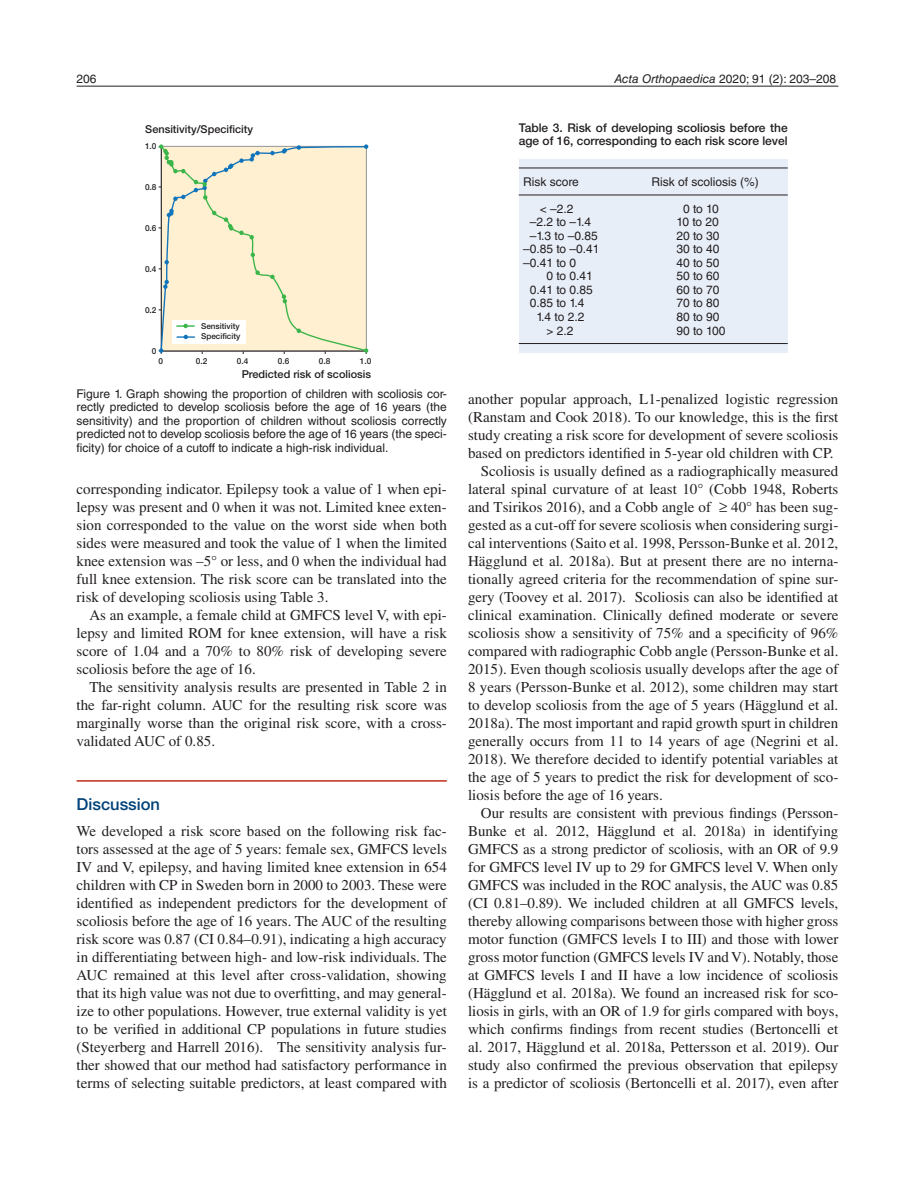
<style>
.page{position:relative;width:915px;height:1191px;background:#fff}
.page>*{position:absolute;margin:0;border:0;box-sizing:border-box;transform-origin:0 0}
.t1{font:500 16.5px "Helvetica Neue LTW1 G";color:#004279}
.t2{font:15px/18px "Times";color:#231f20;text-align:justify}
.t3{font:12px/13.5px "Helvetica LT Std";color:#231f20;text-align:justify}
.t4{font:500 12px/13.5px "Helvetica Neue LTW1 G";color:#231f20}
.t5{font:500 10.95px "Helvetica Neue LTW1 G";color:#231f20}
.t6{font:500 8.25px "Helvetica Neue LTW1 G";color:#231f20}
.t7{font:500 8.1px/9.8px "Helvetica Neue LTW1 G";color:#231f20}
.s1{font-style:italic}
</style>
<div class="page">
<hr style="left:77px;top:86px;width:761px;height:1px;background:#231f20">
<hr style="left:77px;top:780px;width:369px;height:1px;background:#bc2e18">
<div style="left:518px;top:159px;width:269px;height:194px;background:#e8eef8"></div>
<hr style="left:518px;top:168px;width:269px;height:1px;background:#231f20">
<hr style="left:518px;top:195px;width:269px;height:1px;background:#231f20">
<hr style="left:518px;top:343px;width:269px;height:1px;background:#231f20">
<svg style="left:158px;top:144px;width:210px;height:210px;background:#f3ebce"></svg>
<p class="t3" style="left:77px;top:72px;width:22px">206</p>
<p class="t3" style="left:614px;top:72px;width:223px"><span class="s1">Acta Orthopaedica</span> 2020; 91 (2): 203–208</p>
<p class="t5" style="left:145px;top:122px;width:109px">Sensitivity/Specificity</p>
<p class="t6" style="left:145px;top:141px;width:13px">1.0</p>
<p class="t6" style="left:145px;top:182px;width:13px">0.8</p>
<p class="t6" style="left:145px;top:223px;width:13px">0.6</p>
<p class="t6" style="left:145px;top:264px;width:13px">0.4</p>
<p class="t6" style="left:145px;top:305px;width:13px">0.2</p>
<p class="t6" style="left:152px;top:346px;width:6px">0</p>
<p class="t7" style="left:201px;top:321px;width:41px">Sensitivity<br>Specificity</p>
<p class="t6" style="left:158px;top:356px;width:6px">0</p>
<p class="t6" style="left:196px;top:356px;width:13px">0.2</p>
<p class="t6" style="left:237px;top:356px;width:13px">0.4</p>
<p class="t6" style="left:278px;top:356px;width:13px">0.6</p>
<p class="t6" style="left:319px;top:356px;width:13px">0.8</p>
<p class="t6" style="left:360px;top:356px;width:13px">1.0</p>
<p class="t5" style="left:242px;top:368px;width:131px">Predicted risk of scoliosis</p>
<p class="t3" style="left:77px;top:387px;width:371px">Figure 1. Graph showing the proportion of children with scoliosis cor&shy;rectly predicted to develop scoliosis before the age of 16 years (the sensitivity) and the proportion of children without scoliosis correctly predicted not to develop scoliosis before the age of 16 years (the speci&shy;ficity) for choice of a cutoff to indicate a high-risk individual.</p>
<p class="t2" style="left:77px;top:479px;width:371px">corresponding indicator. Epilepsy took a value of 1 when epi&shy;lepsy was present and 0 when it was not. Limited knee exten&shy;sion corresponded to the value on the worst side when both sides were measured and took the value of 1 when the limited knee extension was –5° or less, and 0 when the individual had full knee extension. The risk score can be translated into the risk of developing scoliosis using Table 3.</p>
<p class="t2" style="left:77px;top:605px;width:371px;text-indent:13px">As an example, a female child at GMFCS level V, with epi&shy;lepsy and limited ROM for knee extension, will have a risk score of 1.04 and a 70% to 80% risk of developing severe scoliosis before the age of 16.</p>
<p class="t2" style="left:77px;top:677px;width:371px;text-indent:13px">The sensitivity analysis results are presented in Table 2 in the far-right column. AUC for the resulting risk score was marginally worse than the original risk score, with a cross&shy;validated AUC of 0.85.</p>
<p class="t1" style="left:77px;top:794px;width:85px">Discussion</p>
<p class="t2" style="left:77px;top:821px;width:371px">We developed a risk score based on the following risk fac&shy;tors assessed at the age of 5 years: female sex, GMFCS levels IV and V, epilepsy, and having limited knee extension in 654 children with CP in Sweden born in 2000 to 2003. These were identified as independent predictors for the development of scoliosis before the age of 16 years. The AUC of the resulting risk score was 0.87 (CI 0.84–0.91), indicating a high accuracy in differentiating between high- and low-risk individuals. The AUC remained at this level after cross-validation, showing that its high value was not due to overfitting, and may general&shy;ize to other populations. However, true external validity is yet to be verified in additional CP populations in future studies (Steyerberg and Harrell 2016). The sensitivity analysis fur&shy;ther showed that our method had satisfactory performance in terms of selecting suitable predictors, at least compared with</p>
<p class="t4" style="left:518px;top:121px;width:270px">Table 3. Risk of developing scoliosis before the age of 16, corresponding to each risk score level</p>
<p class="t3" style="left:523px;top:175px;width:57px">Risk score</p>
<p class="t3" style="left:651px;top:175px;width:109px">Risk of scoliosis (%)</p>
<p class="t3" style="left:539px;top:202px;width:35px">&lt; –2.2</p>
<p class="t3" style="left:682px;top:202px;width:37px">0 to 10</p>
<p class="t3" style="left:529px;top:215px;width:63px">–2.2 to –1.4</p>
<p class="t3" style="left:676px;top:215px;width:44px">10 to 20</p>
<p class="t3" style="left:529px;top:229px;width:70px">–1.3 to –0.85</p>
<p class="t3" style="left:676px;top:229px;width:45px">20 to 30</p>
<p class="t3" style="left:523px;top:242px;width:78px">–0.85 to –0.41</p>
<p class="t3" style="left:676px;top:242px;width:45px">30 to 40</p>
<p class="t3" style="left:523px;top:256px;width:55px">–0.41 to 0</p>
<p class="t3" style="left:676px;top:256px;width:45px">40 to 50</p>
<p class="t3" style="left:546px;top:269px;width:48px">0 to 0.41</p>
<p class="t3" style="left:676px;top:269px;width:45px">50 to 60</p>
<p class="t3" style="left:529px;top:283px;width:65px">0.41 to 0.85</p>
<p class="t3" style="left:676px;top:283px;width:45px">60 to 70</p>
<p class="t3" style="left:529px;top:296px;width:56px">0.85 to 1.4</p>
<p class="t3" style="left:676px;top:296px;width:45px">70 to 80</p>
<p class="t3" style="left:536px;top:310px;width:49px">1.4 to 2.2</p>
<p class="t3" style="left:676px;top:310px;width:45px">80 to 90</p>
<p class="t3" style="left:546px;top:323px;width:29px">&gt; 2.2</p>
<p class="t3" style="left:676px;top:323px;width:51px">90 to 100</p>
<p class="t2" style="left:468px;top:389px;width:371px">another popular approach, L1-penalized logistic regression</p>
<p class="t2" style="left:468px;top:407px;width:371px">(Ranstam and Cook 2018). To our knowledge, this is the first</p>
<p class="t2" style="left:468px;top:425px;width:371px">study creating a risk score for development of severe scoliosis</p>
<p class="t2" style="left:468px;top:443px;width:366px">based on predictors identified in 5-year old children with CP.</p>
<p class="t2" style="left:480px;top:461px;width:359px">Scoliosis is usually defined as a radiographically measured</p>
<p class="t2" style="left:468px;top:479px;width:371px">lateral spinal curvature of at least 10° (Cobb 1948, Roberts</p>
<p class="t2" style="left:468px;top:497px;width:371px">and Tsirikos 2016), and a Cobb angle of ≥ 40° has been sug-</p>
<p class="t2" style="left:468px;top:515px;width:371px">gested as a cut-off for severe scoliosis when considering surgi-</p>
<p class="t2" style="left:468px;top:533px;width:371px">cal interventions (Saito et al. 1998, Persson-Bunke et al. 2012,</p>
<p class="t2" style="left:468px;top:551px;width:371px">Hägglund et al. 2018a). But at present there are no interna-</p>
<p class="t2" style="left:468px;top:569px;width:371px">tionally agreed criteria for the recommendation of spine sur-</p>
<p class="t2" style="left:468px;top:587px;width:371px">gery (Toovey et al. 2017). Scoliosis can also be identified at</p>
<p class="t2" style="left:468px;top:605px;width:371px">clinical examination. Clinically defined moderate or severe</p>
<p class="t2" style="left:468px;top:623px;width:371px">scoliosis show a sensitivity of 75% and a specificity of 96%</p>
<p class="t2" style="left:468px;top:641px;width:371px">compared with radiographic Cobb angle (Persson-Bunke et al.</p>
<p class="t2" style="left:468px;top:659px;width:371px">2015). Even though scoliosis usually develops after the age of</p>
<p class="t2" style="left:468px;top:677px;width:371px">8 years (Persson-Bunke et al. 2012), some children may start</p>
<p class="t2" style="left:468px;top:695px;width:371px">to develop scoliosis from the age of 5 years (Hägglund et al.</p>
<p class="t2" style="left:468px;top:713px;width:371px">2018a). The most important and rapid growth spurt in children</p>
<p class="t2" style="left:468px;top:731px;width:371px">generally occurs from 11 to 14 years of age (Negrini et al.</p>
<p class="t2" style="left:468px;top:749px;width:371px">2018). We therefore decided to identify potential variables at</p>
<p class="t2" style="left:468px;top:767px;width:371px">the age of 5 years to predict the risk for development of sco-</p>
<p class="t2" style="left:468px;top:785px;width:196px">liosis before the age of 16 years.</p>
<p class="t2" style="left:480px;top:803px;width:359px">Our results are consistent with previous findings (Persson-</p>
<p class="t2" style="left:468px;top:821px;width:371px">Bunke et al. 2012, Hägglund et al. 2018a) in identifying</p>
<p class="t2" style="left:468px;top:839px;width:371px">GMFCS as a strong predictor of scoliosis, with an OR of 9.9</p>
<p class="t2" style="left:468px;top:857px;width:371px">for GMFCS level IV up to 29 for GMFCS level V. When only</p>
<p class="t2" style="left:468px;top:875px;width:371px">GMFCS was included in the ROC analysis, the AUC was 0.85</p>
<p class="t2" style="left:468px;top:893px;width:371px">(CI 0.81–0.89). We included children at all GMFCS levels,</p>
<p class="t2" style="left:468px;top:911px;width:371px">thereby allowing comparisons between those with higher gross</p>
<p class="t2" style="left:468px;top:929px;width:371px">motor function (GMFCS levels I to III) and those with lower</p>
<p class="t2" style="left:468px;top:947px;width:371px">gross motor function (GMFCS levels IV and V). Notably, those</p>
<p class="t2" style="left:468px;top:965px;width:371px">at GMFCS levels I and II have a low incidence of scoliosis</p>
<p class="t2" style="left:468px;top:983px;width:371px">(Hägglund et al. 2018a). We found an increased risk for sco-</p>
<p class="t2" style="left:468px;top:1001px;width:371px">liosis in girls, with an OR of 1.9 for girls compared with boys,</p>
<p class="t2" style="left:468px;top:1019px;width:371px">which confirms findings from recent studies (Bertoncelli et</p>
<p class="t2" style="left:468px;top:1037px;width:371px">al. 2017, Hägglund et al. 2018a, Pettersson et al. 2019). Our</p>
<p class="t2" style="left:468px;top:1055px;width:371px">study also confirmed the previous observation that epilepsy</p>
<p class="t2" style="left:468px;top:1073px;width:371px">is a predictor of scoliosis (Bertoncelli et al. 2017), even after</p>
</div>
